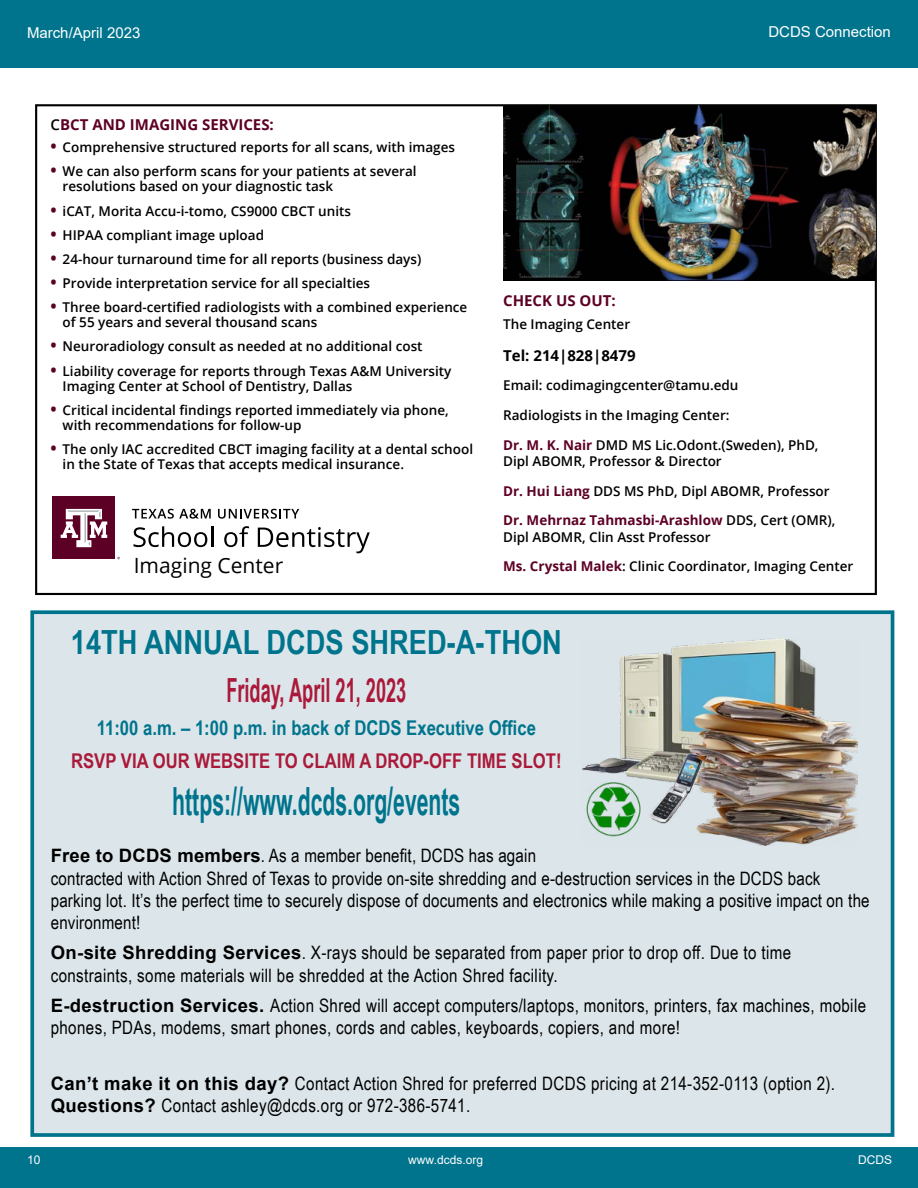
<style>
.page{position:relative;width:918px;height:1188px;background:#fff}
.page>*{position:absolute;margin:0;border:0;box-sizing:border-box;transform-origin:0 0}
.t1{font:700 38.85px "Arial Narrow";color:#00748d;scale:.67 1}
.t2{font:700 33.3px "Arial Narrow";color:#00748d}
.t3{font:700 33.3px "Arial Narrow";color:#ab193a;scale:.67 1}
.t4{font:21px "Open Sans";color:#000}
.t5{font:700 20.4px "Arial Narrow";color:#00748d}
.t6{font:700 20.4px "Arial Narrow";color:#ab193a}
.t7{font:18.45px/22.2px "Arial Narrow";letter-spacing:.02em;color:#000}
.t8{font:700 15px "Open Sans";color:#5d0025}
.t9{font:15px "Arial";color:#fff}
.t10{font:700 15px "Open Sans";color:#000}
.t11{font:600 13.5px/15px "Open Sans";color:#000}
.t12{font:12px "Arial";color:#fff}
.s1{font-weight:600;color:#000}
.s2{font-weight:700;font-size:16.5px;color:#5d0025}
.s3{font-weight:700;color:#5d0025}
.s4{font-family:"Arial";font-weight:700}
</style>
<div class="page">
<div style="left:0;top:0;width:918px;height:60px;background:#00748d"></div>
<div style="left:0;top:51px;width:918px;height:17px;background:#00748d"></div>
<div style="left:0;top:1148px;width:918px;height:40px;background:#00748d"></div>
<img style="left:504px;top:106px;width:371px;height:174px">
<svg style="left:134px;top:526px;width:73px;height:21px"></svg>
<hr style="left:211px;top:526px;width:2px;height:21px;background:#000">
<svg style="left:224px;top:526px;width:25px;height:21px"></svg>
<svg style="left:258px;top:527px;width:112px;height:26px"></svg>
<div style="left:53px;top:496px;width:62px;height:63px;background:#5d0025"></div>
<svg style="left:61px;top:509px;width:46px;height:38px"></svg>
<svg style="left:132px;top:509px;width:79px;height:10px"></svg>
<svg style="left:218px;top:509px;width:81px;height:10px"></svg>
<div style="left:32px;top:612px;width:861px;height:523px;background:#dce6ea"></div>
<div style="left:30px;top:610px;width:864px;height:527px;border:4px solid #00748d"></div>
<img style="left:582px;top:638px;width:276px;height:208px">
<p class="t9" style="left:27px;top:22px;width:115px">March/April 2023</p>
<p class="t9" style="left:768px;top:22px;width:124px">DCDS Connection</p>
<p class="t8" style="left:51px;top:114px;width:225px"><span class="s1">C</span>BCT AND IMAGING SERVICES:</p>
<p class="t11" style="left:51px;top:139px;width:406px"><span class="s2">•</span> Comprehensive structured reports for all scans, with images</p>
<p class="t11" style="left:63px;top:164px;width:356px;text-indent:-12px"><span class="s2">•</span> We can also perform scans for your patients at several resolutions based on your diagnostic task</p>
<p class="t11" style="left:51px;top:203px;width:302px"><span class="s2">•</span> iCAT, Morita Accu-i-tomo, CS9000 CBCT units</p>
<p class="t11" style="left:51px;top:227px;width:215px"><span class="s2">•</span> HIPAA compliant image upload</p>
<p class="t11" style="left:51px;top:251px;width:372px"><span class="s2">•</span> 24-hour turnaround time for all reports (business days)</p>
<p class="t11" style="left:51px;top:275px;width:321px"><span class="s2">•</span> Provide interpretation service for all specialties</p>
<p class="t11" style="left:63px;top:300px;width:406px;text-indent:-12px"><span class="s2">•</span> Three board-certified radiologists with a combined experience of 55 years and several thousand scans</p>
<p class="t11" style="left:51px;top:339px;width:373px"><span class="s2">•</span> Neuroradiology consult as needed at no additional cost</p>
<p class="t11" style="left:63px;top:363px;width:390px;text-indent:-12px"><span class="s2">•</span> Liability coverage for reports through Texas A&amp;M University<br>Imaging Center at School of Dentistry, Dallas</p>
<p class="t11" style="left:63px;top:402px;width:388px;text-indent:-12px"><span class="s2">•</span> Critical incidental findings reported immediately via phone, with recommendations for follow-up</p>
<p class="t11" style="left:63px;top:441px;width:412px;text-indent:-12px"><span class="s2">•</span> The only IAC accredited CBCT imaging facility at a dental school in the State of Texas that accepts medical insurance.</p>
<p class="t8" style="left:503px;top:290px;width:114px">CHECK US OUT:</p>
<p class="t11" style="left:503px;top:316px;width:129px">The Imaging Center</p>
<p class="t10" style="left:503px;top:345px;width:134px">Tel: 214|828|8479</p>
<p class="t11" style="left:503px;top:370px;width:237px;line-height:29.7px">Email: codimagingcenter@tamu.edu<br>Radiologists in the Imaging Center:</p>
<p class="t11" style="left:503px;top:436px;width:317px;line-height:16.2px"><span class="s3">Dr. M. K. Nair</span> DMD MS Lic.Odont.(Sweden), PhD,<br>Dipl ABOMR, Professor &amp; Director</p>
<p class="t11" style="left:503px;top:476px;width:334px;line-height:29.7px"><span class="s3">Dr. Hui Liang</span> DDS MS PhD, Dipl ABOMR, Professor<br><span class="s3">Dr. Mehrnaz Tahmasbi-Arashlow</span> DDS, Cert (OMR),</p>
<p class="t11" style="left:503px;top:529px;width:209px">Dipl ABOMR, Clin Asst Professor</p>
<h3 class="t4" style="left:134px;top:551px;width:151px">Imaging Center</h3>
<p class="t11" style="left:503px;top:559px;width:352px"><span class="s3">Ms. Crystal Malek</span>: Clinic Coordinator, Imaging Center</p>
<h2 class="t2" style="left:71px;top:618px;width:493px">14TH ANNUAL DCDS SHRED-A-THON</h2>
<h2 class="t3" style="left:226px;top:665px;width:270px">Friday, April 21, 2023</h2>
<h3 class="t5" style="left:97px;top:712px;width:441px">11:00 a.m. – 1:00 p.m. in back of DCDS Executive Office</h3>
<h3 class="t6" style="left:71px;top:745px;width:492px">RSVP VIA OUR WEBSITE TO CLAIM A DROP-OFF TIME SLOT!</h3>
<h1 class="t1" style="left:172px;top:772px;width:432px">https://www.dcds.org/events</h1>
<p class="t7" style="left:51px;top:844px;width:820px"><span class="s4">Free to DCDS members</span>. As a member benefit, DCDS has again<br>contracted with Action Shred of Texas to provide on-site shredding and e-destruction services in the DCDS back parking lot. It’s the perfect time to securely dispose of documents and electronics while making a positive impact on the environment!</p>
<h3 class="t7" style="left:51px;top:941px;width:742px"><span class="s4">On-site Shredding Services</span>. X-rays should be separated from paper prior to drop off. Due to time constraints, some materials will be shredded at the Action Shred facility.</h3>
<h3 class="t7" style="left:51px;top:994px;width:817px"><span class="s4">E-destruction Services.</span> Action Shred will accept computers/laptops, monitors, printers, fax machines, mobile phones, PDAs, modems, smart phones, cords and cables, keyboards, copiers, and more!</h3>
<h3 class="t7" style="left:51px;top:1072px;width:786px"><span class="s4">Can’t make it on this day?</span> Contact Action Shred for preferred DCDS pricing at 214-352-0113 (option 2).<br><span class="s4">Questions?</span> Contact ashley@dcds.org or 972-386-5741.</h3>
<p class="t12" style="left:27px;top:1152px;width:15px">10</p>
<p class="t12" style="left:408px;top:1152px;width:76px">www.dcds.org</p>
<p class="t12" style="left:858px;top:1152px;width:35px">DCDS</p>
</div>
